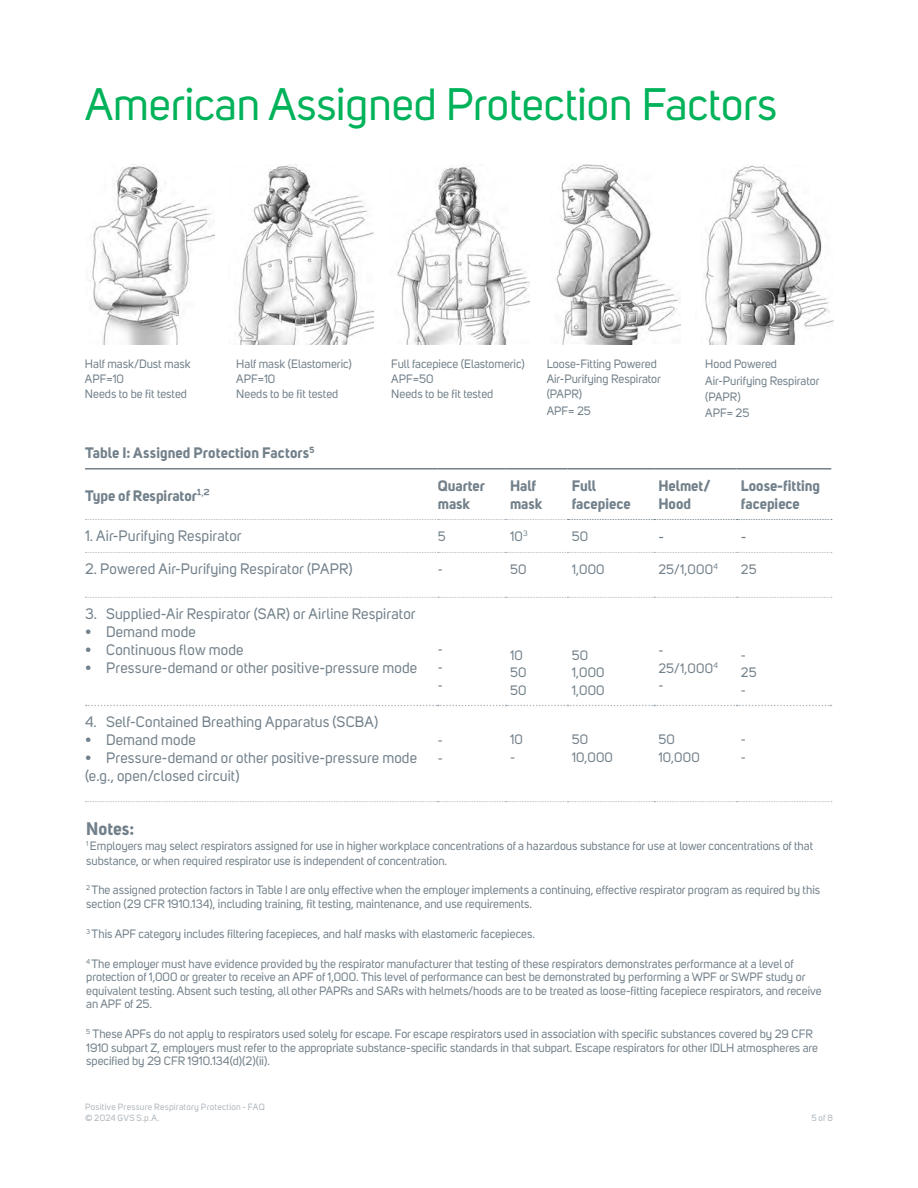
<style>
.page{position:relative;width:918px;height:1188px;background:#fff}
.page>*{position:absolute;margin:0;border:0;box-sizing:border-box;transform-origin:0 0}
.t1{font:45px "Uni Sans";color:#00b259}
.t2{font:700 18px "Uni Sans";color:#72808a}
.t3{font:15px/18px "Uni Sans";letter-spacing:.01em;color:#72808a}
.t4{font:700 15px/18px "Uni Sans";color:#72808a}
.t5{font:15px "Uni Sans";color:#72808a}
.t6{font:13.5px/17.7px "Uni Sans";letter-spacing:.015em;color:#72808a}
.t7{font:12px/13.5px "Uni Sans";color:#72808a}
.t8{font:12px/15px "Uni Sans";color:#72808a}
.t9{font:9px/10.5px "Uni Sans";letter-spacing:.03em;color:#aeb6bd}
.s1{font-family:"Raleway";font-weight:100}
</style>
<div class="page">
<svg style="left:85px;top:552px;width:747px;height:1px"></svg>
<svg style="left:85px;top:597px;width:747px;height:1px"></svg>
<hr style="left:85px;top:468px;width:353px;height:2px;background:#72808a">
<hr style="left:438px;top:468px;width:68px;height:2px;background:#72808a">
<hr style="left:506px;top:468px;width:61px;height:2px;background:#72808a">
<svg style="left:85px;top:519px;width:747px;height:1px"></svg>
<hr style="left:567px;top:468px;width:87px;height:2px;background:#72808a">
<hr style="left:654px;top:468px;width:83px;height:2px;background:#72808a">
<hr style="left:737px;top:468px;width:94px;height:2px;background:#72808a">
<svg style="left:86px;top:705px;width:746px;height:1px"></svg>
<svg style="left:85px;top:801px;width:747px;height:1px"></svg>
<img style="left:90px;top:164px;width:125px;height:180px">
<img style="left:238px;top:164px;width:136px;height:180px">
<img style="left:704px;top:164px;width:129px;height:180px">
<img style="left:397px;top:164px;width:132px;height:180px">
<img style="left:556px;top:164px;width:124px;height:180px">
<h1 class="t1" style="left:85px;top:79px;width:693px">American Assigned Protection Factors</h1>
<p class="t8" style="left:85px;top:357px;width:107px">Half mask/Dust mask</p>
<p class="t7" style="left:85px;top:372px;width:104px;line-height:15px">APF=10<br>Needs to be fit tested</p>
<p class="t8" style="left:236px;top:357px;width:117px">Half mask (Elastomeric)</p>
<p class="t7" style="left:236px;top:372px;width:104px;line-height:15px">APF=10<br>Needs to be fit tested</p>
<p class="t8" style="left:391px;top:357px;width:135px">Full facepiece (Elastomeric)</p>
<p class="t7" style="left:391px;top:372px;width:104px;line-height:15px">APF=50<br>Needs to be fit tested</p>
<p class="t8" style="left:547px;top:357px;width:116px">Loose-Fitting Powered<br>Air-Purifying Respirator (PAPR)</p>
<p class="t7" style="left:547px;top:404px;width:46px">APF= 25</p>
<p class="t8" style="left:705px;top:356px;width:116px;line-height:16.4px">Hood Powered<br>Air-Purifying Respirator (PAPR)</p>
<p class="t7" style="left:705px;top:407px;width:46px">APF= 25</p>
<p class="t4" style="left:85px;top:444px;width:231px">Table I: Assigned Protection Factors<sup>5</sup></p>
<p class="t4" style="left:85px;top:487px;width:126px">Type of Respirator<span class="s1">¹</span><sup>,</sup><span class="s1">²</span></p>
<p class="t4" style="left:438px;top:477px;width:49px">Quarter mask</p>
<p class="t4" style="left:510px;top:477px;width:34px">Half mask</p>
<p class="t4" style="left:572px;top:477px;width:61px">Full facepiece</p>
<p class="t4" style="left:658px;top:477px;width:54px">Helmet/<br>Hood</p>
<p class="t4" style="left:741px;top:477px;width:81px">Loose-fitting facepiece</p>
<p class="t3" style="left:85px;top:527px;width:158px">1. Air-Purifying Respirator</p>
<p class="t6" style="left:438px;top:527px;width:9px">5</p>
<p class="t6" style="left:510px;top:527px;width:19px">10<sup>3</sup></p>
<p class="t6" style="left:572px;top:527px;width:18px">50</p>
<p class="t5" style="left:658px;top:528px;width:7px">-</p>
<p class="t5" style="left:741px;top:528px;width:7px">-</p>
<p class="t3" style="left:85px;top:560px;width:269px">2. Powered Air-Purifying Respirator (PAPR)</p>
<p class="t6" style="left:438px;top:560px;width:7px">-</p>
<p class="t6" style="left:510px;top:560px;width:18px">50</p>
<p class="t6" style="left:572px;top:560px;width:35px">1,000</p>
<p class="t6" style="left:658px;top:560px;width:61px">25/1,000<sup>4</sup></p>
<p class="t6" style="left:741px;top:560px;width:17px">25</p>
<p class="t3" style="left:85px;top:605px;width:332px">3. Supplied-Air Respirator (SAR) or Airline Respirator</p>
<p class="t3" style="left:85px;top:623px;width:112px">• Demand mode</p>
<p class="t3" style="left:85px;top:641px;width:160px">• Continuous flow mode</p>
<p class="t3" style="left:85px;top:659px;width:334px">• Pressure-demand or other positive-pressure mode</p>
<p class="t6" style="left:438px;top:641px;width:7px;text-align:justify">- - -</p>
<p class="t6" style="left:510px;top:646px;width:18px">10<br>50<br>50</p>
<p class="t6" style="left:572px;top:646px;width:35px">50<br>1,000<br>1,000</p>
<p class="t6" style="left:658px;top:642px;width:61px">-<br>25/1,000<sup>4 </sup>-</p>
<p class="t6" style="left:741px;top:646px;width:17px">-<br>25 -</p>
<p class="t3" style="left:85px;top:713px;width:295px">4. Self-Contained Breathing Apparatus (SCBA)</p>
<p class="t3" style="left:85px;top:731px;width:112px">• Demand mode</p>
<p class="t3" style="left:85px;top:749px;width:334px">• Pressure-demand or other positive-pressure mode (e.g., open/closed circuit)</p>
<p class="t6" style="left:438px;top:731px;width:7px">- -</p>
<p class="t6" style="left:510px;top:731px;width:14px">10 -</p>
<p class="t6" style="left:572px;top:731px;width:43px">50<br>10,000</p>
<p class="t6" style="left:658px;top:731px;width:43px">50<br>10,000</p>
<p class="t6" style="left:741px;top:731px;width:7px">- -</p>
<h2 class="t2" style="left:86px;top:817px;width:49px">Notes:</h2>
<p class="t7" style="left:86px;top:838px;width:728px;line-height:15px"><sup>1</sup> Employers may select respirators assigned for use in higher workplace concentrations of a hazardous substance for use at lower concentrations of that substance, or when required respirator use is independent of concentration.</p>
<p class="t7" style="left:86px;top:884px;width:735px"><sup>2</sup> The assigned protection factors in Table I are only effective when the employer implements a continuing, effective respirator program as required by this section (29 CFR 1910.134), including training, fit testing, maintenance, and use requirements.</p>
<p class="t7" style="left:86px;top:927px;width:450px"><sup>3</sup> This APF category includes filtering facepieces, and half masks with elastomeric facepieces.</p>
<p class="t7" style="left:86px;top:957px;width:737px"><sup>4</sup> The employer must have evidence provided by the respirator manufacturer that testing of these respirators demonstrates performance at a level of protection of 1,000 or greater to receive an APF of 1,000. This level of performance can best be demonstrated by performing a WPF or SWPF study or equivalent testing. Absent such testing, all other PAPRs and SARs with helmets/hoods are to be treated as loose-fitting facepiece respirators, and receive an APF of 25.</p>
<p class="t7" style="left:86px;top:1027px;width:733px"><sup>5</sup> These APFs do not apply to respirators used solely for escape. For escape respirators used in association with specific substances covered by 29 CFR<br>1910 subpart Z, employers must refer to the appropriate substance-specific standards in that subpart. Escape respirators for other IDLH atmospheres are specified by 29 CFR 1910.134(d)(2)(ii).</p>
<p class="t9" style="left:85px;top:1102px;width:181px">Positive Pressure Respiratory Protection - FAQ © 2024 GVS S.p.A.</p>
<p class="t9" style="left:811px;top:1112px;width:23px">5 of 8</p>
</div>
